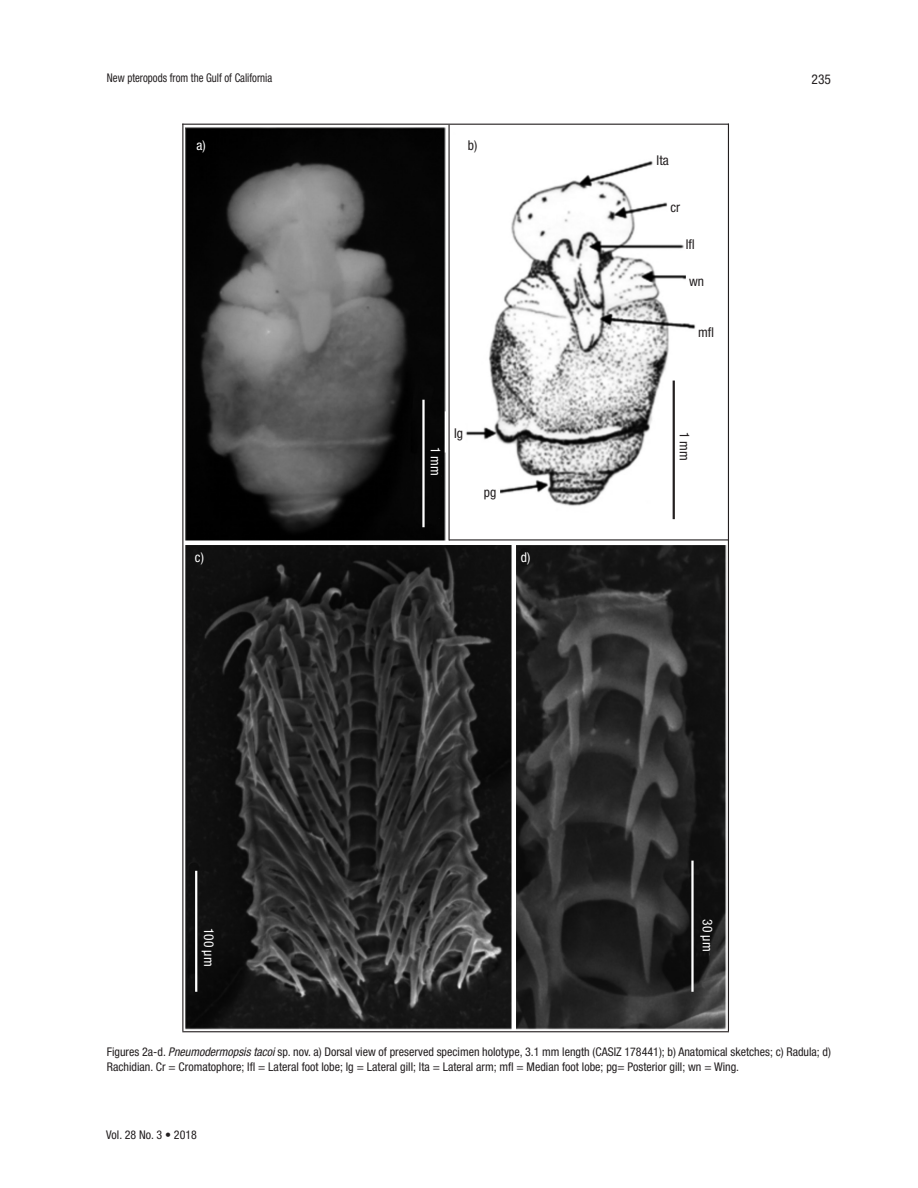
<style>
.page{position:relative;width:918px;height:1188px;background:#fff}
.page>*{position:absolute;margin:0;border:0;box-sizing:border-box;transform-origin:0 0}
.texto_sin_sangría{font:condensed 13.5px "Helvetica Neue LT Std";color:#231f20}
.texto_sin_sangría-2{font:condensed 13.5px "Helvetica Neue LT Std";color:#fff}
.TEXTO_FIGURAS{font:condensed 12px/15px "Helvetica Neue LT Std";color:#231f20}
.TEXTO_FIGURAS-2{font:condensed 12px "Helvetica Neue LT Std";color:#231f20;scale:.9 1}
.s1{font-style:italic}
</style>
<div class="page">
<img style="left:186px;top:128px;width:542px;height:903px">
<hr style="left:422px;top:400px;width:3px;height:127px;background:#fff">
<hr style="left:673px;top:381px;width:2px;height:138px;background:#231f20">
<hr style="left:691px;top:861px;width:3px;height:131px;background:#fff">
<hr style="left:195px;top:871px;width:2px;height:121px;background:#fff">
<hr style="left:181px;top:541px;width:554px;height:4px;background:#fff">
<hr style="left:512px;top:545px;width:4px;height:486px;background:#fff">
<hr style="left:728px;top:124px;width:1px;height:907px;background:#231f20">
<hr style="left:449px;top:125px;width:1px;height:416px;background:#231f20">
<hr style="left:182px;top:124px;width:1px;height:907px;background:#231f20">
<hr style="left:182px;top:124px;width:547px;height:1px;background:#231f20">
<hr style="left:449px;top:539px;width:280px;height:2px;background:#231f20">
<hr style="left:182px;top:1031px;width:547px;height:1px;background:#231f20">
<p class="TEXTO_FIGURAS-2" style="left:107px;top:70px;width:185px">New pteropods from the Gulf of California</p>
<p class="texto_sin_sangría" style="left:812px;top:72px;width:21px">235</p>
<p class="texto_sin_sangría-2" style="left:197px;top:137px;width:11px">a)</p>
<p class="texto_sin_sangría" style="left:468px;top:137px;width:11px">b)</p>
<p class="texto_sin_sangría-2" style="left:443px;top:447px;width:31px;rotate:90deg">1 mm</p>
<p class="texto_sin_sangría" style="left:454px;top:425px;width:11px">Ig</p>
<p class="texto_sin_sangría" style="left:484px;top:485px;width:14px">pg</p>
<p class="texto_sin_sangría-2" style="left:195px;top:550px;width:11px">c)</p>
<p class="texto_sin_sangría-2" style="left:521px;top:550px;width:11px">d)</p>
<p class="texto_sin_sangría" style="left:657px;top:153px;width:14px">Ita</p>
<p class="texto_sin_sangría" style="left:670px;top:199px;width:11px">cr</p>
<p class="texto_sin_sangría" style="left:686px;top:236px;width:11px">Ifl</p>
<p class="texto_sin_sangría" style="left:689px;top:274px;width:16px">wn</p>
<p class="texto_sin_sangría" style="left:698px;top:324px;width:17px">mfl</p>
<p class="texto_sin_sangría" style="left:692px;top:432px;width:31px;rotate:90deg">1 mm</p>
<p class="texto_sin_sangría-2" style="left:217px;top:928px;width:40px;rotate:90deg">100 µm</p>
<p class="texto_sin_sangría-2" style="left:715px;top:919px;width:34px;rotate:90deg">30 µm</p>
<p class="TEXTO_FIGURAS" style="left:107px;top:1044px;width:726px">Figures 2a-d. <span class="s1">Pneumodermopsis tacoi</span> sp. nov. a) Dorsal view of preserved specimen holotype, 3.1 mm length (CASIZ 178441); b) Anatomical sketches; c) Radula; d)<br>Rachidian. Cr = Cromatophore; lfl = Lateral foot lobe; lg = Lateral gill; lta = Lateral arm; mfl = Median foot lobe; pg= Posterior gill; wn = Wing.</p>
<p class="TEXTO_FIGURAS" style="left:106px;top:1127px;width:92px">Vol. 28 No. 3 • 2018</p>
</div>
